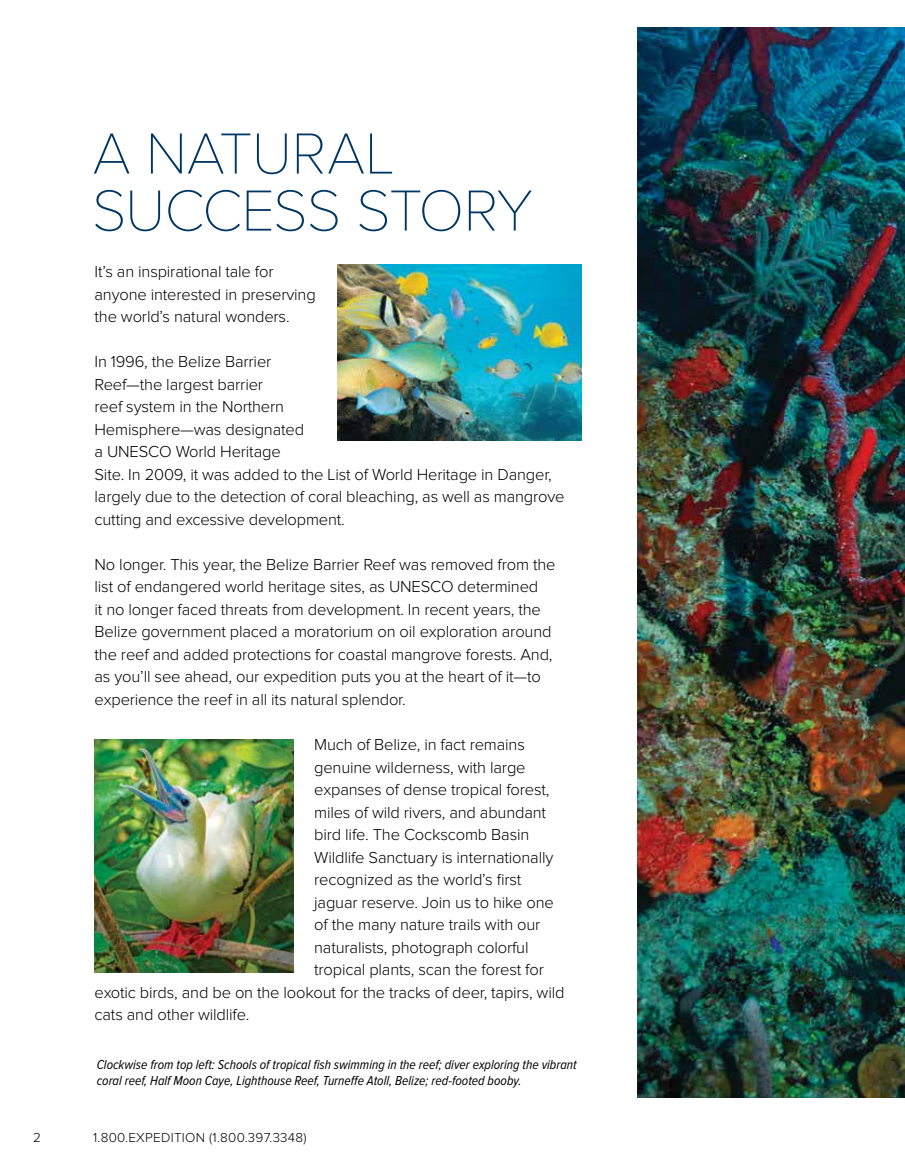
<style>
.page{position:relative;width:905px;height:1175px;background:#fff}
.page>*{position:absolute;margin:0;border:0;box-sizing:border-box;transform-origin:0 0}
.t1{font:100 60px/57px "Proxima Nova T";letter-spacing:-.015em;color:#003663}
.t2{font:300 16.5px/22.5px "Proxima Nova";letter-spacing:-.01em;color:#000}
.t3{font:italic 13.5px/15.8px "Proxima Nova Cond";color:#000}
.t4{font:300 13.5px "Proxima Nova";letter-spacing:.02em;color:#000}
</style>
<div class="page">
<img style="left:637px;top:27px;width:267px;height:1070px">
<img style="left:337px;top:264px;width:244px;height:177px">
<img style="left:94px;top:740px;width:200px;height:232px">
<h1 class="t1" style="left:92px;top:121px;width:442px">A NATURAL<br>SUCCESS STORY</h1>
<p class="t2" style="left:94px;top:261px;width:223px">It’s an inspirational tale for anyone interested in preserving the world’s natural wonders.</p>
<p class="t2" style="left:94px;top:351px;width:471px">In 1996, the Belize Barrier<br>Reef—the largest barrier<br>reef system in the Northern<br>Hemisphere—was designated<br>a UNESCO World Heritage<br>Site. In 2009, it was added to the List of World Heritage in Danger, largely due to the detection of coral bleaching, as well as mangrove cutting and excessive development.</p>
<p class="t2" style="left:94px;top:553px;width:462px">No longer. This year, the Belize Barrier Reef was removed from the list of endangered world heritage sites, as UNESCO determined<br>it no longer faced threats from development. In recent years, the Belize government placed a moratorium on oil exploration around the reef and added protections for coastal mangrove forests. And, as you’ll see ahead, our expedition puts you at the heart of it—to experience the reef in all its natural splendor.</p>
<p class="t2" style="left:314px;top:733px;width:212px">Much of Belize, in fact remains</p>
<p class="t2" style="left:314px;top:756px;width:213px">genuine wilderness, with large</p>
<p class="t2" style="left:314px;top:778px;width:237px">expanses of dense tropical forest,</p>
<p class="t2" style="left:314px;top:801px;width:233px">miles of wild rivers, and abundant</p>
<p class="t2" style="left:314px;top:823px;width:217px">bird life. The Cockscomb Basin</p>
<p class="t2" style="left:314px;top:846px;width:241px">Wildlife Sanctuary is internationally</p>
<p class="t2" style="left:314px;top:868px;width:209px">recognized as the world’s first</p>
<p class="t2" style="left:314px;top:891px;width:241px">jaguar reserve. Join us to hike one</p>
<p class="t2" style="left:314px;top:913px;width:228px">of the many nature trails with our</p>
<p class="t2" style="left:314px;top:936px;width:216px">naturalists, photograph colorful</p>
<p class="t2" style="left:314px;top:958px;width:231px">tropical plants, scan the forest for</p>
<p class="t2" style="left:94px;top:981px;width:471px">exotic birds, and be on the lookout for the tracks of deer, tapirs, wild</p>
<p class="t2" style="left:94px;top:1003px;width:156px">cats and other wildlife.</p>
<p class="t3" style="left:97px;top:1056px;width:481px">Clockwise from top left: Schools of tropical fish swimming in the reef; diver exploring the vibrant coral reef, Half Moon Caye, Lighthouse Reef, Turneffe Atoll, Belize; red-footed booby.</p>
<p class="t4" style="left:33px;top:1129px;width:9px">2</p>
<p class="t4" style="left:93px;top:1129px;width:215px">1.800.EXPEDITION (1.800.397.3348)</p>
</div>
